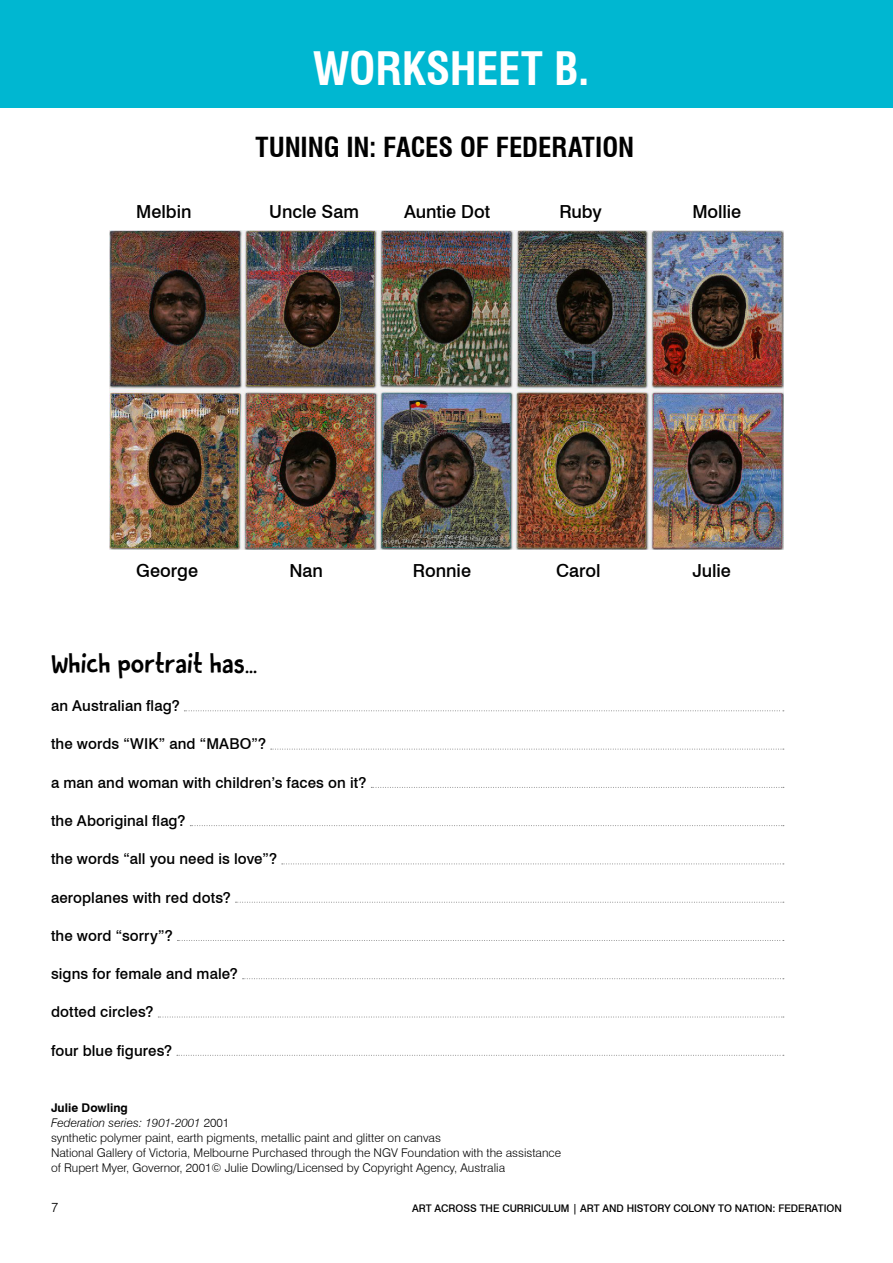
<style>
.page{position:relative;width:893px;height:1263px;background:#fff}
.page>*{position:absolute;margin:0;border:0;box-sizing:border-box;transform-origin:0 0}
.t1{font:700 condensed 45px "Swiss 721 BT";letter-spacing:-.01em;color:#fff}
.t2{font:700 condensed 27px "Swiss 721 BT";letter-spacing:-.005em;color:#000}
.t3{font:24px "DK Butterfly Ball";letter-spacing:.005em;color:#000}
.t4{font:500 18px "Swiss 721 BT";color:#000}
.t5{font:500 15px "Swiss 721 BT";letter-spacing:.005em;color:#000}
.t6{font:300 13.5px "Swiss 721 BT";color:#000}
.t7{font:300 12px/15px "Swiss 721 BT";color:#000}
.t8{font:500 10.5px "Swiss 721 BT";letter-spacing:-.005em;color:#000}
.s1{font-weight:700}
.s2{font-style:italic}
</style>
<div class="page">
<div style="left:0;top:0;width:893px;height:107px;background:#00b7d1"></div>
<img style="left:110px;top:231px;width:673px;height:318px">
<svg style="left:184px;top:710px;width:600px;height:1px"></svg>
<svg style="left:271px;top:749px;width:513px;height:1px"></svg>
<svg style="left:371px;top:787px;width:413px;height:1px"></svg>
<svg style="left:190px;top:825px;width:594px;height:1px"></svg>
<svg style="left:282px;top:863px;width:502px;height:1px"></svg>
<svg style="left:235px;top:902px;width:549px;height:1px"></svg>
<svg style="left:177px;top:940px;width:607px;height:1px"></svg>
<svg style="left:243px;top:978px;width:541px;height:1px"></svg>
<svg style="left:158px;top:1017px;width:626px;height:1px"></svg>
<svg style="left:177px;top:1055px;width:607px;height:1px"></svg>
<h1 class="t1" style="left:313px;top:42px;width:278px">WORKSHEET B.</h1>
<h2 class="t2" style="left:255px;top:131px;width:380px">TUNING IN: FACES OF FEDERATION</h2>
<h3 class="t4" style="left:136px;top:200px;width:57px">Melbin</h3>
<h3 class="t4" style="left:269px;top:200px;width:91px">Uncle Sam</h3>
<h3 class="t4" style="left:404px;top:200px;width:88px">Auntie Dot</h3>
<h3 class="t4" style="left:559px;top:200px;width:44px">Ruby</h3>
<h3 class="t4" style="left:692px;top:200px;width:50px">Mollie</h3>
<h3 class="t4" style="left:136px;top:560px;width:63px">George</h3>
<h3 class="t4" style="left:289px;top:560px;width:35px">Nan</h3>
<h3 class="t4" style="left:413px;top:560px;width:60px">Ronnie</h3>
<h3 class="t4" style="left:556px;top:560px;width:46px">Carol</h3>
<h3 class="t4" style="left:692px;top:560px;width:40px">Julie</h3>
<h3 class="t3" style="left:51px;top:646px;width:208px">Which portrait has...</h3>
<p class="t5" style="left:51px;top:697px;width:130px">an Australian flag?</p>
<p class="t5" style="left:51px;top:735px;width:217px">the words “WIK” and “MABO”?</p>
<p class="t5" style="left:51px;top:773px;width:317px">a man and woman with children’s faces on it?</p>
<p class="t5" style="left:51px;top:811px;width:136px">the Aboriginal flag?</p>
<p class="t5" style="left:51px;top:850px;width:228px">the words “all you need is love”?</p>
<p class="t5" style="left:51px;top:888px;width:181px">aeroplanes with red dots?</p>
<p class="t5" style="left:51px;top:926px;width:123px">the word “sorry”?</p>
<p class="t5" style="left:51px;top:965px;width:188px">signs for female and male?</p>
<p class="t5" style="left:51px;top:1003px;width:104px">dotted circles?</p>
<p class="t5" style="left:51px;top:1041px;width:123px">four blue figures?</p>
<p class="t7" style="left:51px;top:1100px;width:512px"><span class="s1">Julie Dowling<br></span><span class="s2">Federation series: 1901-2001</span> 2001<br>synthetic polymer paint, earth pigments, metallic paint and glitter on canvas<br>National Gallery of Victoria, Melbourne Purchased through the NGV Foundation with the assistance of Rupert Myer, Governor, 2001© Julie Dowling/Licensed by Copyright Agency, Australia</p>
<p class="t6" style="left:51px;top:1199px;width:9px">7</p>
<p class="t8" style="left:412px;top:1202px;width:431px">ART ACROSS THE CURRICULUM | ART AND HISTORY COLONY TO NATION: FEDERATION</p>
</div>
